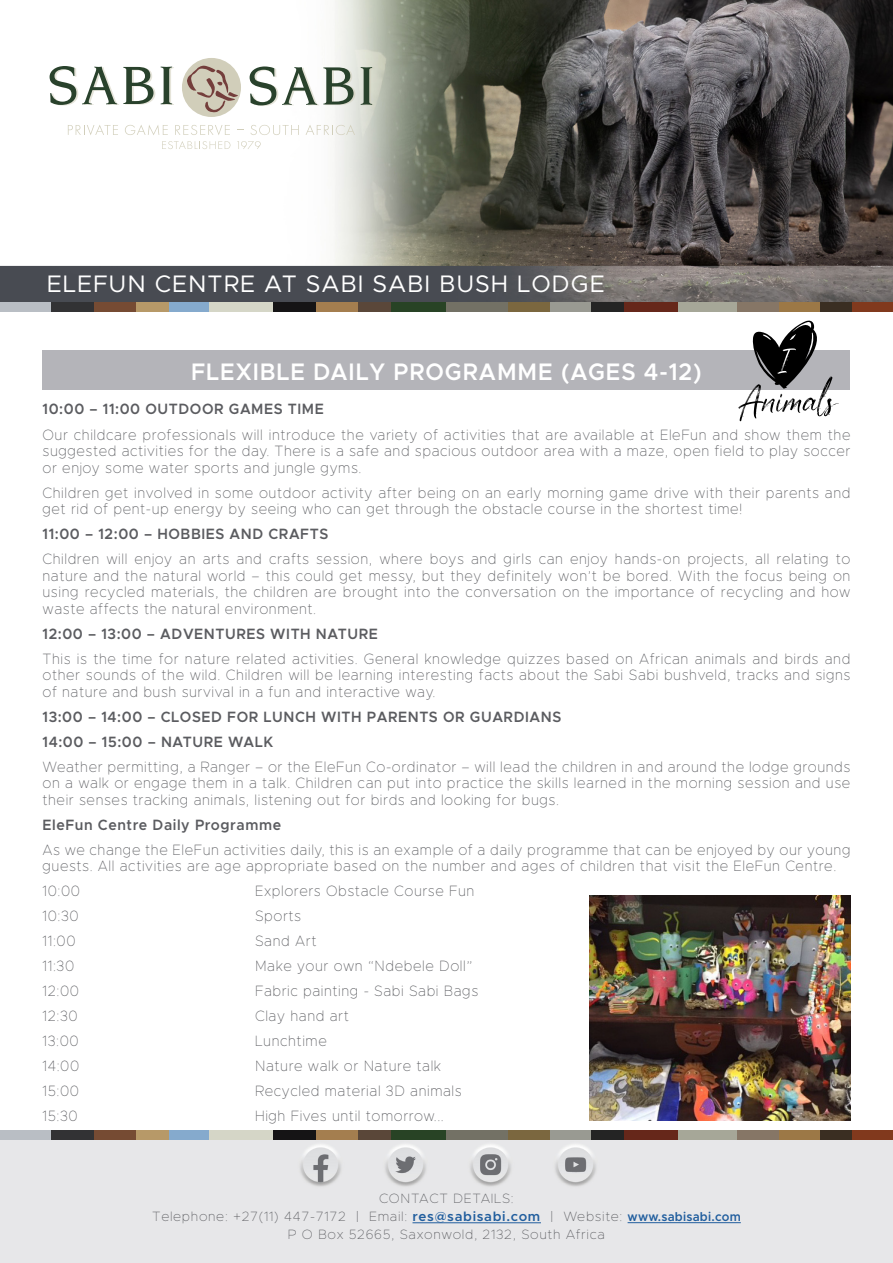
<style>
.page{position:relative;width:893px;height:1263px;background:#fff}
.page>*{position:absolute;margin:0;border:0;box-sizing:border-box;transform-origin:0 0}
.t1{font:500 27px "Avenir";letter-spacing:.02em;color:#fff}
.t2{font:600 24px "Metropolis";letter-spacing:.04em;color:#fff;scale:.95 1}
.t3{font:24px "Metropolis";letter-spacing:.04em;color:#fff}
.t4{font:100 15px/16.5px "Metropolis";letter-spacing:.04em;color:#5b5c60;text-align:justify;scale:.95 1}
.t5{font:600 15px/25px "Metropolis";letter-spacing:.04em;color:#5b5c60;scale:.95 1}
.t6{font:100 13.5px/18px "Metropolis";letter-spacing:.05em;color:#5b5c60;text-align:center}
.s1{font-weight:600;color:#215e9e}
.s2{font-weight:600;font-size:12.75px;color:#215e9e}
</style>
<div class="page">
<div style="left:0;top:1139px;width:893px;height:124px;background:#e7e7e9"></div>
<img style="left:291px;top:1141px;width:56px;height:48px">
<img style="left:376px;top:1141px;width:56px;height:48px">
<img style="left:461px;top:1141px;width:56px;height:48px">
<img style="left:546px;top:1141px;width:56px;height:48px">
<hr style="left:412px;top:1222px;width:129px;height:1px;background:#215e9e">
<hr style="left:628px;top:1222px;width:113px;height:1px;background:#215e9e">
<img style="left:0;top:0;width:893px;height:303px">
<div style="left:676px;top:303px;width:68px;height:9px;background:#a6a798"></div>
<div style="left:778px;top:303px;width:42px;height:9px;background:#9c7846"></div>
<div style="left:738px;top:303px;width:41px;height:9px;background:#867666"></div>
<div style="left:852px;top:303px;width:41px;height:9px;background:#81391d"></div>
<div style="left:820px;top:303px;width:32px;height:9px;background:#3a2e22"></div>
<div style="left:0;top:303px;width:58px;height:9px;background:#b9bec4"></div>
<div style="left:93px;top:303px;width:43px;height:9px;background:#764b33"></div>
<div style="left:51px;top:303px;width:43px;height:9px;background:#323234"></div>
<div style="left:169px;top:303px;width:56px;height:9px;background:#85aacd"></div>
<div style="left:136px;top:303px;width:33px;height:9px;background:#b79968"></div>
<div style="left:209px;top:303px;width:71px;height:9px;background:#d5d6c7"></div>
<div style="left:315px;top:303px;width:43px;height:9px;background:#a47e4f"></div>
<div style="left:273px;top:303px;width:42px;height:9px;background:#151415"></div>
<div style="left:391px;top:303px;width:56px;height:9px;background:#284325"></div>
<div style="left:358px;top:303px;width:33px;height:9px;background:#5a4739"></div>
<div style="left:446px;top:303px;width:69px;height:9px;background:#737165"></div>
<div style="left:550px;top:303px;width:41px;height:9px;background:#999a92"></div>
<div style="left:509px;top:303px;width:41px;height:9px;background:#7b673f"></div>
<div style="left:623px;top:303px;width:54px;height:9px;background:#66271a"></div>
<div style="left:591px;top:303px;width:32px;height:9px;background:#242424"></div>
<div style="left:182px;top:58px;width:59px;height:59px;background:#d1ceba;border-radius:50%"></div>
<svg style="left:187px;top:65px;width:51px;height:47px"></svg>
<svg style="left:50px;top:66px;width:105px;height:40px"></svg>
<svg style="left:161px;top:67px;width:13px;height:38px"></svg>
<svg style="left:250px;top:66px;width:105px;height:40px"></svg>
<svg style="left:361px;top:67px;width:13px;height:38px"></svg>
<svg style="left:68px;top:125px;width:50px;height:10px"></svg>
<svg style="left:125px;top:125px;width:43px;height:10px"></svg>
<svg style="left:175px;top:125px;width:55px;height:10px"></svg>
<svg style="left:250px;top:125px;width:49px;height:10px"></svg>
<svg style="left:306px;top:125px;width:49px;height:10px"></svg>
<svg style="left:162px;top:141px;width:68px;height:8px"></svg>
<svg style="left:237px;top:141px;width:24px;height:8px"></svg>
<div style="left:676px;top:1130px;width:68px;height:9px;background:#a6a798"></div>
<div style="left:778px;top:1130px;width:42px;height:9px;background:#9c7846"></div>
<div style="left:738px;top:1130px;width:41px;height:9px;background:#867666"></div>
<div style="left:852px;top:1130px;width:41px;height:9px;background:#81391d"></div>
<div style="left:820px;top:1130px;width:32px;height:9px;background:#3a2e22"></div>
<div style="left:0;top:1130px;width:58px;height:9px;background:#b9bec4"></div>
<div style="left:93px;top:1130px;width:43px;height:9px;background:#764b33"></div>
<div style="left:51px;top:1130px;width:43px;height:9px;background:#323234"></div>
<div style="left:169px;top:1130px;width:56px;height:9px;background:#85aacd"></div>
<div style="left:136px;top:1130px;width:33px;height:9px;background:#b79968"></div>
<div style="left:209px;top:1130px;width:71px;height:9px;background:#d5d6c7"></div>
<div style="left:315px;top:1130px;width:43px;height:9px;background:#a47e4f"></div>
<div style="left:273px;top:1130px;width:42px;height:9px;background:#151415"></div>
<div style="left:391px;top:1130px;width:56px;height:9px;background:#284325"></div>
<div style="left:358px;top:1130px;width:33px;height:9px;background:#5a4739"></div>
<div style="left:446px;top:1130px;width:69px;height:9px;background:#737165"></div>
<div style="left:550px;top:1130px;width:41px;height:9px;background:#999a92"></div>
<div style="left:509px;top:1130px;width:41px;height:9px;background:#7b673f"></div>
<div style="left:623px;top:1130px;width:54px;height:9px;background:#66271a"></div>
<div style="left:591px;top:1130px;width:32px;height:9px;background:#242424"></div>
<div style="left:43px;top:350px;width:807px;height:40px;background:#b4b4b9"></div>
<svg style="left:738px;top:320px;width:100px;height:101px"></svg>
<img style="left:589px;top:896px;width:261px;height:224px">
<h1 class="t1" style="left:32px;top:260px;width:245px">EXCLUSIVE OFFER</h1>
<h2 class="t3" style="left:47px;top:269px;width:559px">ELEFUN CENTRE AT SABI SABI BUSH LODGE</h2>
<h2 class="t2" style="left:191px;top:356px;width:539px">FLEXIBLE DAILY PROGRAMME (AGES 4-12)</h2>
<p class="t5" style="left:43px;top:397px;width:298px">10:00 – 11:00 OUTDOOR GAMES TIME</p>
<p class="t4" style="left:43px;top:426px;width:852px">Our childcare professionals will introduce the variety of activities that are available at EleFun and show them the suggested activities for the day. There is a safe and spacious outdoor area with a maze, open field to play soccer or enjoy some water sports and jungle gyms.</p>
<p class="t4" style="left:43px;top:484px;width:852px">Children get involved in some outdoor activity after being on an early morning game drive with their parents and get rid of pent-up energy by seeing who can get through the obstacle course in the shortest time!</p>
<p class="t5" style="left:43px;top:521px;width:302px">11:00 – 12:00 – HOBBIES AND CRAFTS</p>
<p class="t4" style="left:43px;top:550px;width:852px">Children will enjoy an arts and crafts session, where boys and girls can enjoy hands-on projects, all relating to nature and the natural world – this could get messy, but they definitely won’t be bored. With the focus being on using recycled materials, the children are brought into the conversation on the importance of recycling and how waste affects the natural environment.</p>
<p class="t5" style="left:43px;top:621px;width:355px">12:00 – 13:00 – ADVENTURES WITH NATURE</p>
<p class="t4" style="left:43px;top:650px;width:852px">This is the time for nature related activities. General knowledge quizzes based on African animals and birds and other sounds of the wild. Children will be learning interesting facts about the Sabi Sabi bushveld, tracks and signs of nature and bush survival in a fun and interactive way.</p>
<p class="t5" style="left:43px;top:704px;width:548px">13:00 – 14:00 – CLOSED FOR LUNCH WITH PARENTS OR GUARDIANS<br>14:00 – 15:00 – NATURE WALK</p>
<p class="t4" style="left:43px;top:758px;width:852px">Weather permitting, a Ranger – or the EleFun Co-ordinator – will lead the children in and around the lodge grounds on a walk or engage them in a talk. Children can put into practice the skills learned in the morning session and use their senses tracking animals, listening out for birds and looking for bugs.</p>
<p class="t5" style="left:43px;top:812px;width:253px">EleFun Centre Daily Programme</p>
<p class="t4" style="left:43px;top:841px;width:852px">As we change the EleFun activities daily, this is an example of a daily programme that can be enjoyed by our young guests. All activities are age appropriate based on the number and ages of children that visit the EleFun Centre.</p>
<p class="t4" style="left:43px;top:883px;width:41px">10:00</p>
<p class="t4" style="left:255px;top:883px;width:232px">Explorers Obstacle Course Fun</p>
<p class="t4" style="left:43px;top:908px;width:40px">10:30</p>
<p class="t4" style="left:255px;top:908px;width:50px">Sports</p>
<p class="t4" style="left:43px;top:933px;width:36px">11:00</p>
<p class="t4" style="left:255px;top:933px;width:66px">Sand Art</p>
<p class="t4" style="left:43px;top:958px;width:35px">11:30</p>
<p class="t4" style="left:255px;top:958px;width:230px">Make your own “Ndebele Doll”</p>
<p class="t4" style="left:43px;top:983px;width:40px">12:00</p>
<p class="t4" style="left:255px;top:983px;width:236px">Fabric painting - Sabi Sabi Bags</p>
<p class="t4" style="left:43px;top:1008px;width:39px">12:30</p>
<p class="t4" style="left:255px;top:1008px;width:100px">Clay hand art</p>
<p class="t4" style="left:43px;top:1033px;width:40px">13:00</p>
<p class="t4" style="left:255px;top:1033px;width:77px">Lunchtime</p>
<p class="t4" style="left:43px;top:1058px;width:40px">14:00</p>
<p class="t4" style="left:255px;top:1058px;width:197px">Nature walk or Nature talk</p>
<p class="t4" style="left:43px;top:1083px;width:40px">15:00</p>
<p class="t4" style="left:255px;top:1083px;width:219px">Recycled material 3D animals</p>
<p class="t4" style="left:43px;top:1108px;width:39px">15:30</p>
<p class="t4" style="left:255px;top:1108px;width:200px">High Fives until tomorrow...</p>
<p class="t6" style="left:152px;top:1189px;width:590px">CONTACT DETAILS:<br>Telephone: +27(11) 447-7172 | Email: <span class="s1">res@sabisabi.com</span> | Website: <span class="s2">www.sabisabi.com<br></span>P O Box 52665, Saxonwold, 2132, South Africa</p>
</div>
